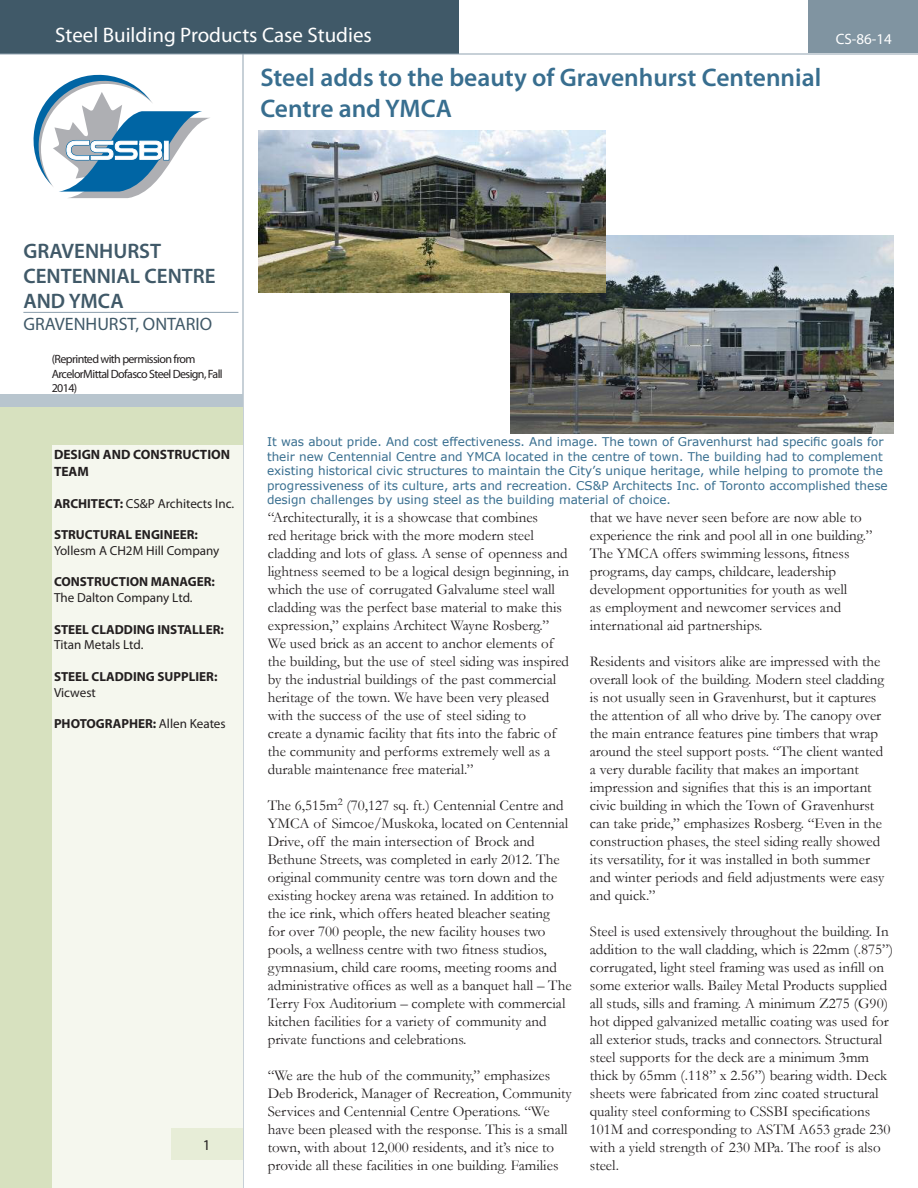
<style>
.page{position:relative;width:918px;height:1188px;background:#fff}
.page>*{position:absolute;margin:0;border:0;box-sizing:border-box;transform-origin:0 0}
.t1{font:600 25.5px/30.6px "Myriad Pro";color:#386e8f}
.t2{font:600 21px/25.2px "Myriad Pro";color:#405968}
.t3{font:21px "Myriad Pro";color:#fff}
.t4{font:18px "Myriad Pro";color:#405968}
.t5{font:15px/18px "Garamond";color:#231f20}
.t6{font:15px "Myriad Pro";color:#fff}
.t7{font:15px "Myriad Pro";color:#231f20}
.t8{font:700 13.5px/16.2px "Myriad Pro";color:#231f20}
.t9{font:700 13.2px "Myriad Pro";color:#231f20}
.t10{font:13.2px "Myriad Pro";color:#231f20}
.t11{font:12px "Verdana";color:#386e8f}
.t12{font:12px/14.4px "Myriad Pro";letter-spacing:-.05em;color:#231f20}
.s1{font-weight:700}
.s2{font-weight:400}
</style>
<div class="page">
<div style="left:0;top:0;width:459px;height:54px;background:#405968"></div>
<div style="left:809px;top:0;width:109px;height:53px;background:#8094a1"></div>
<hr style="left:0;top:54px;width:918px;height:1px;background:#90a3b0">
<hr style="left:243px;top:54px;width:1px;height:1134px;background:#90a3b0">
<hr style="left:23px;top:312px;width:215px;height:1px;background:#8a9eac">
<div style="left:0;top:394px;width:243px;height:12px;background:#b8c5ce"></div>
<div style="left:0;top:407px;width:243px;height:781px;background:#d7e1bf"></div>
<div style="left:53px;top:446px;width:190px;height:742px;background:#f5f7ee"></div>
<div style="left:172px;top:1128px;width:71px;height:32px;background:#e7edd7"></div>
<svg style="left:34px;top:75px;width:176px;height:123px"></svg>
<svg style="left:164px;top:141px;width:5px;height:19px"></svg>
<img style="left:511px;top:235px;width:383px;height:198px">
<img style="left:259px;top:130px;width:346px;height:162px">
<p class="t3" style="left:55px;top:22px;width:318px">Steel Building Products Case Studies</p>
<p class="t6" style="left:836px;top:30px;width:58px">CS-86-14</p>
<p class="t1" style="left:260px;top:62px;width:562px">Steel adds to the beauty of Gravenhurst Centennial<br>Centre and YMCA</p>
<p class="t2" style="left:23px;top:237px;width:139px">GRAVENHURST</p>
<p class="t2" style="left:23px;top:263px;width:194px">CENTENNIAL CENTRE<br>AND YMCA</p>
<p class="t4" style="left:23px;top:313px;width:190px">GRAVENHURST, ONTARIO</p>
<p class="t12" style="left:52px;top:352px;width:145px">(Reprinted with permission from</p>
<p class="t12" style="left:52px;top:366px;width:173px">ArcelorMittal Dofasco Steel Design, Fall<br>2014)</p>
<p class="t8" style="left:54px;top:446px;width:178px">DESIGN AND CONSTRUCTION<br>TEAM</p>
<p class="t10" style="left:54px;top:495px;width:182px"><span class="s1">ARCHITECT:</span> CS&amp;P Architects Inc.</p>
<p class="t9" style="left:54px;top:526px;width:145px">STRUCTURAL ENGINEER:</p>
<p class="t10" style="left:54px;top:542px;width:167px">Yollesm A CH2M Hill Company</p>
<p class="t9" style="left:54px;top:573px;width:163px">CONSTRUCTION MANAGER:</p>
<p class="t10" style="left:54px;top:590px;width:140px">The Dalton Company Ltd.</p>
<p class="t9" style="left:54px;top:621px;width:171px">STEEL CLADDING INSTALLER:</p>
<p class="t10" style="left:54px;top:637px;width:91px">Titan Metals Ltd.</p>
<p class="t9" style="left:54px;top:668px;width:165px">STEEL CLADDING SUPPLIER:</p>
<p class="t10" style="left:54px;top:684px;width:43px">Vicwest</p>
<p class="t9" style="left:54px;top:715px;width:173px">PHOTOGRAPHER: <span class="s2">Allen Keates</span></p>
<p class="t7" style="left:203px;top:1136px;width:9px">1</p>
<p class="t11" style="left:267px;top:434px;width:618px">It was about pride. And cost effectiveness. And image. The town of Gravenhurst had specific goals for</p>
<p class="t11" style="left:267px;top:448px;width:617px">their new Centennial Centre and YMCA located in the centre of town. The building had to complement</p>
<p class="t11" style="left:267px;top:463px;width:617px">existing historical civic structures to maintain the City’s unique heritage, while helping to promote the</p>
<p class="t11" style="left:267px;top:477px;width:622px">progressiveness of its culture, arts and recreation. CS&amp;P Architects Inc. of Toronto accomplished these</p>
<p class="t11" style="left:267px;top:491px;width:405px">design challenges by using steel as the building material of choice.</p>
<p class="t5" style="left:268px;top:508px;width:303px">“Architecturally, it is a showcase that combines<br>red heritage brick with the more modern steel cladding and lots of glass. A sense of openness and lightness seemed to be a logical design beginning, in which the use of corrugated Galvalume steel wall cladding was the perfect base material to make this expression,” explains Architect Wayne Rosberg.” We used brick as an accent to anchor elements of the building, but the use of steel siding was inspired by the industrial buildings of the past commercial heritage of the town. We have been very pleased with the success of the use of steel siding to<br>create a dynamic facility that fits into the fabric of the community and performs extremely well as a durable maintenance free material.”</p>
<p class="t5" style="left:268px;top:796px;width:302px">The 6,515m<sup>2</sup> (70,127 sq. ft.) Centennial Centre and YMCA of Simcoe/Muskoka, located on Centennial Drive, off the main intersection of Brock and Bethune Streets, was completed in early 2012. The original community centre was torn down and the existing hockey arena was retained. In addition to</p>
<p class="t5" style="left:268px;top:904px;width:305px">the ice rink, which offers heated bleacher seating<br>for over 700 people, the new facility houses two pools, a wellness centre with two fitness studios, gymnasium, child care rooms, meeting rooms and administrative offices as well as a banquet hall – The Terry Fox Auditorium – complete with commercial kitchen facilities for a variety of community and private functions and celebrations.</p>
<p class="t5" style="left:268px;top:1066px;width:306px">“We are the hub of the community,” emphasizes Deb Broderick, Manager of Recreation, Community Services and Centennial Centre Operations. “We have been pleased with the response. This is a small town, with about 12,000 residents, and it’s nice to provide all these facilities in one building. Families</p>
<p class="t5" style="left:590px;top:508px;width:284px">that we have never seen before are now able to experience the rink and pool all in one building.”</p>
<p class="t5" style="left:590px;top:544px;width:261px">The YMCA offers swimming lessons, fitness programs, day camps, childcare, leadership development opportunities for youth as well as employment and newcomer services and international aid partnerships.</p>
<p class="t5" style="left:590px;top:652px;width:296px">Residents and visitors alike are impressed with the overall look of the building. Modern steel cladding is not usually seen in Gravenhurst, but it captures the attention of all who drive by. The canopy over the main entrance features pine timbers that wrap around the steel support posts. “The client wanted a very durable facility that makes an important impression and signifies that this is an important civic building in which the Town of Gravenhurst can take pride,” emphasizes Rosberg. “Even in the construction phases, the steel siding really showed its versatility, for it was installed in both summer and winter periods and field adjustments were easy and quick.”</p>
<p class="t5" style="left:590px;top:922px;width:305px">Steel is used extensively throughout the building. In addition to the wall cladding, which is 22mm (.875”) corrugated, light steel framing was used as infill on some exterior walls. Bailey Metal Products supplied all studs, sills and framing. A minimum Z275 (G90) hot dipped galvanized metallic coating was used for all exterior studs, tracks and connectors. Structural steel supports for the deck are a minimum 3mm</p>
<p class="t5" style="left:590px;top:1066px;width:302px">thick by 65mm (.118” x 2.56”) bearing width. Deck sheets were fabricated from zinc coated structural quality steel conforming to CSSBI specifications 101M and corresponding to ASTM A653 grade 230 with a yield strength of 230 MPa. The roof is also steel.</p>
</div>
